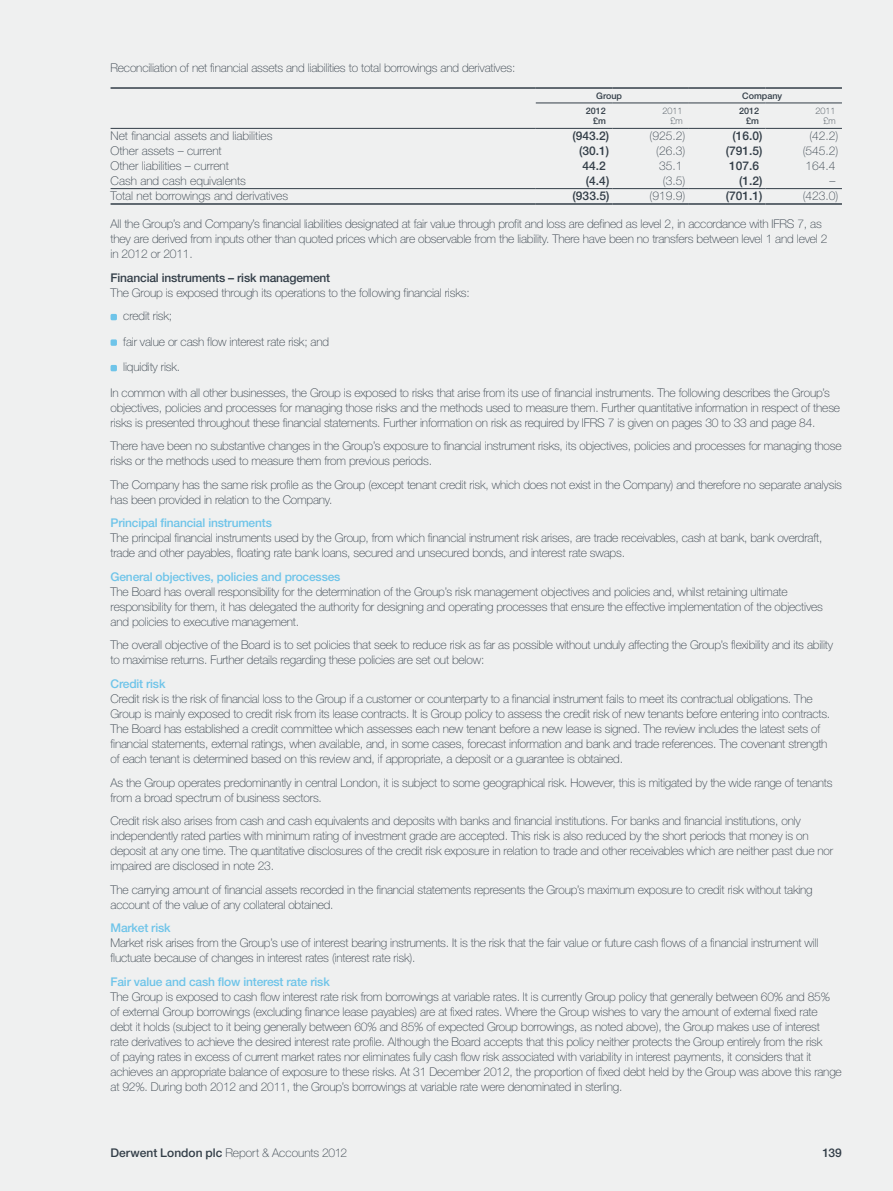
<style>
.page{position:relative;width:893px;height:1191px;background:#eff0f0}
.page>*{position:absolute;margin:0;border:0;box-sizing:border-box;transform-origin:0 0}
.t1{font:100 12px/15px "Helvetica Neue LT Std";letter-spacing:-.015em;color:#333e48}
.t2{font:500 12px "Helvetica Neue LT Std";letter-spacing:-.015em;color:#6ec4e9}
.t3{font:500 12px "Helvetica Neue LT Std";letter-spacing:-.015em;color:#333e48}
.t4{font:500 9px/10.5px "Helvetica Neue LT Std";color:#333e48;text-align:right}
.t5{font:100 9px/10.5px "Helvetica Neue LT Std";color:#333e48;text-align:right}
.s1{font-weight:500}
</style>
<div class="page">
<hr style="left:111px;top:128px;width:425px;height:1px;background:#333e48">
<hr style="left:536px;top:128px;width:76px;height:1px;background:#333e48">
<hr style="left:612px;top:128px;width:77px;height:1px;background:#333e48">
<hr style="left:689px;top:128px;width:76px;height:1px;background:#333e48">
<hr style="left:765px;top:128px;width:77px;height:1px;background:#333e48">
<hr style="left:536px;top:87px;width:76px;height:2px;background:#333e48">
<hr style="left:612px;top:87px;width:77px;height:2px;background:#333e48">
<hr style="left:536px;top:103px;width:76px;height:1px;background:#333e48">
<hr style="left:612px;top:103px;width:77px;height:1px;background:#333e48">
<hr style="left:689px;top:87px;width:76px;height:2px;background:#333e48">
<hr style="left:765px;top:87px;width:77px;height:2px;background:#333e48">
<hr style="left:689px;top:103px;width:76px;height:1px;background:#333e48">
<hr style="left:765px;top:103px;width:77px;height:1px;background:#333e48">
<hr style="left:111px;top:87px;width:425px;height:2px;background:#333e48">
<hr style="left:111px;top:203px;width:425px;height:2px;background:#333e48">
<hr style="left:536px;top:203px;width:76px;height:2px;background:#333e48">
<hr style="left:612px;top:203px;width:77px;height:2px;background:#333e48">
<hr style="left:689px;top:203px;width:76px;height:2px;background:#333e48">
<hr style="left:765px;top:203px;width:77px;height:2px;background:#333e48">
<hr style="left:111px;top:188px;width:425px;height:1px;background:#333e48">
<hr style="left:536px;top:188px;width:76px;height:1px;background:#333e48">
<hr style="left:612px;top:188px;width:77px;height:1px;background:#333e48">
<hr style="left:689px;top:188px;width:76px;height:1px;background:#333e48">
<hr style="left:765px;top:188px;width:77px;height:1px;background:#333e48">
<svg style="left:111px;top:314px;width:6px;height:6px"></svg>
<div style="left:111px;top:339px;width:6px;height:7px;background:#6ec4e9"></div>
<svg style="left:111px;top:365px;width:6px;height:6px"></svg>
<p class="t1" style="left:111px;top:61px;width:406px">Reconciliation of net financial assets and liabilities to total borrowings and derivatives:</p>
<p class="t4" style="left:596px;top:90px;width:27px">Group</p>
<p class="t4" style="left:742px;top:90px;width:42px">Company</p>
<p class="t4" style="left:586px;top:105px;width:22px">2012 £m</p>
<p class="t5" style="left:662px;top:105px;width:22px">2011 £m</p>
<p class="t4" style="left:739px;top:105px;width:22px">2012 £m</p>
<p class="t5" style="left:815px;top:105px;width:22px">2011 £m</p>
<p class="t1" style="left:111px;top:128px;width:163px">Net financial assets and liabilities</p>
<p class="t3" style="left:573px;top:128px;width:38px">(943.2)</p>
<p class="t1" style="left:650px;top:128px;width:37px">(925.2)</p>
<p class="t3" style="left:732px;top:128px;width:32px">(16.0)</p>
<p class="t1" style="left:809px;top:128px;width:31px">(42.2)</p>
<p class="t1" style="left:111px;top:143px;width:113px">Other assets – current</p>
<p class="t3" style="left:579px;top:143px;width:32px">(30.1)</p>
<p class="t1" style="left:656px;top:143px;width:31px">(26.3)</p>
<p class="t3" style="left:726px;top:143px;width:38px">(791.5)</p>
<p class="t1" style="left:803px;top:143px;width:37px">(545.2)</p>
<p class="t1" style="left:111px;top:158px;width:120px">Other liabilities – current</p>
<p class="t3" style="left:583px;top:158px;width:25px">44.2</p>
<p class="t1" style="left:659px;top:158px;width:25px">35.1</p>
<p class="t3" style="left:729px;top:158px;width:32px">107.6</p>
<p class="t1" style="left:806px;top:158px;width:32px">164.4</p>
<p class="t1" style="left:111px;top:173px;width:137px">Cash and cash equivalents</p>
<p class="t3" style="left:586px;top:173px;width:25px">(4.4)</p>
<p class="t1" style="left:663px;top:173px;width:24px">(3.5)</p>
<p class="t3" style="left:739px;top:173px;width:25px">(1.2)</p>
<p class="t1" style="left:830px;top:173px;width:7px">–</p>
<p class="t1" style="left:111px;top:188px;width:179px">Total net borrowings and derivatives</p>
<p class="t3" style="left:573px;top:189px;width:38px">(933.5)</p>
<p class="t1" style="left:650px;top:188px;width:37px">(919.9)</p>
<p class="t3" style="left:726px;top:189px;width:38px">(701.1)</p>
<p class="t1" style="left:803px;top:188px;width:37px">(423.0)</p>
<p class="t1" style="left:111px;top:216px;width:718px">All the Group’s and Company’s financial liabilities designated at fair value through profit and loss are defined as level 2, in accordance with IFRS 7, as they are derived from inputs other than quoted prices which are observable from the liability. There have been no transfers between level 1 and level 2 in 2012 or 2011.</p>
<p class="t3" style="left:111px;top:270px;width:221px">Financial instruments – risk management</p>
<p class="t1" style="left:123px;top:281px;width:348px;line-height:23.5px;text-indent:-13px">The Group is exposed through its operations to the following financial risks: credit risk;</p>
<p class="t1" style="left:123px;top:334px;width:207px">fair value or cash flow interest rate risk; and</p>
<p class="t1" style="left:123px;top:359px;width:58px">liquidity risk.</p>
<p class="t1" style="left:111px;top:385px;width:721px">In common with all other businesses, the Group is exposed to risks that arise from its use of financial instruments. The following describes the Group’s</p>
<p class="t1" style="left:111px;top:400px;width:731px">objectives, policies and processes for managing those risks and the methods used to measure them. Further quantitative information in respect of these risks is presented throughout these financial statements. Further information on risk as required by IFRS 7 is given on pages 30 to 33 and page 84.</p>
<p class="t1" style="left:111px;top:438px;width:733px">There have been no substantive changes in the Group’s exposure to financial instrument risks, its objectives, policies and processes for managing those risks or the methods used to measure them from previous periods.</p>
<p class="t1" style="left:111px;top:477px;width:733px">The Company has the same risk profile as the Group (except tenant credit risk, which does not exist in the Company) and therefore no separate analysis has been provided in relation to the Company.</p>
<p class="t2" style="left:111px;top:516px;width:163px">Principal financial instruments</p>
<p class="t1" style="left:111px;top:530px;width:713px">The principal financial instruments used by the Group, from which financial instrument risk arises, are trade receivables, cash at bank, bank overdraft, trade and other payables, floating rate bank loans, secured and unsecured bonds, and interest rate swaps.</p>
<p class="t2" style="left:111px;top:569px;width:231px">General objectives, policies and processes</p>
<p class="t1" style="left:111px;top:584px;width:714px">The Board has overall responsibility for the determination of the Group’s risk management objectives and policies and, whilst retaining ultimate responsibility for them, it has delegated the authority for designing and operating processes that ensure the effective implementation of the objectives and policies to executive management.</p>
<p class="t1" style="left:111px;top:637px;width:724px">The overall objective of the Board is to set policies that seek to reduce risk as far as possible without unduly affecting the Group’s flexibility and its ability to maximise returns. Further details regarding these policies are set out below:</p>
<p class="t2" style="left:111px;top:676px;width:56px">Credit risk</p>
<p class="t1" style="left:111px;top:691px;width:721px">Credit risk is the risk of financial loss to the Group if a customer or counterparty to a financial instrument fails to meet its contractual obligations. The Group is mainly exposed to credit risk from its lease contracts. It is Group policy to assess the credit risk of new tenants before entering into contracts.<br>The Board has established a credit committee which assesses each new tenant before a new lease is signed. The review includes the latest sets of financial statements, external ratings, when available, and, in some cases, forecast information and bank and trade references. The covenant strength of each tenant is determined based on this review and, if appropriate, a deposit or a guarantee is obtained.</p>
<p class="t1" style="left:111px;top:774px;width:723px">As the Group operates predominantly in central London, it is subject to some geographical risk. However, this is mitigated by the wide range of tenants from a broad spectrum of business sectors.</p>
<p class="t1" style="left:111px;top:813px;width:724px">Credit risk also arises from cash and cash equivalents and deposits with banks and financial institutions. For banks and financial institutions, only independently rated parties with minimum rating of investment grade are accepted. This risk is also reduced by the short periods that money is on deposit at any one time. The quantitative disclosures of the credit risk exposure in relation to trade and other receivables which are neither past due nor impaired are disclosed in note 23.</p>
<p class="t1" style="left:111px;top:881px;width:704px">The carrying amount of financial assets recorded in the financial statements represents the Group’s maximum exposure to credit risk without taking account of the value of any collateral obtained.</p>
<p class="t2" style="left:111px;top:920px;width:61px">Market risk</p>
<p class="t1" style="left:111px;top:935px;width:709px">Market risk arises from the Group’s use of interest bearing instruments. It is the risk that the fair value or future cash flows of a financial instrument will fluctuate because of changes in interest rates (interest rate risk).</p>
<p class="t2" style="left:111px;top:974px;width:221px">Fair value and cash flow interest rate risk</p>
<p class="t1" style="left:111px;top:988px;width:733px">The Group is exposed to cash flow interest rate risk from borrowings at variable rates. It is currently Group policy that generally between 60% and 85% of external Group borrowings (excluding finance lease payables) are at fixed rates. Where the Group wishes to vary the amount of external fixed rate debt it holds (subject to it being generally between 60% and 85% of expected Group borrowings, as noted above), the Group makes use of interest<br>rate derivatives to achieve the desired interest rate profile. Although the Board accepts that this policy neither protects the Group entirely from the risk<br>of paying rates in excess of current market rates nor eliminates fully cash flow risk associated with variability in interest payments, it considers that it achieves an appropriate balance of exposure to these risks. At 31 December 2012, the proportion of fixed debt held by the Group was above this range at 92%. During both 2012 and 2011, the Group’s borrowings at variable rate were denominated in sterling.</p>
<p class="t1" style="left:111px;top:1145px;width:238px"><span class="s1">Derwent London plc</span> Report &amp; Accounts 2012</p>
<p class="t3" style="left:822px;top:1145px;width:21px">139</p>
</div>
